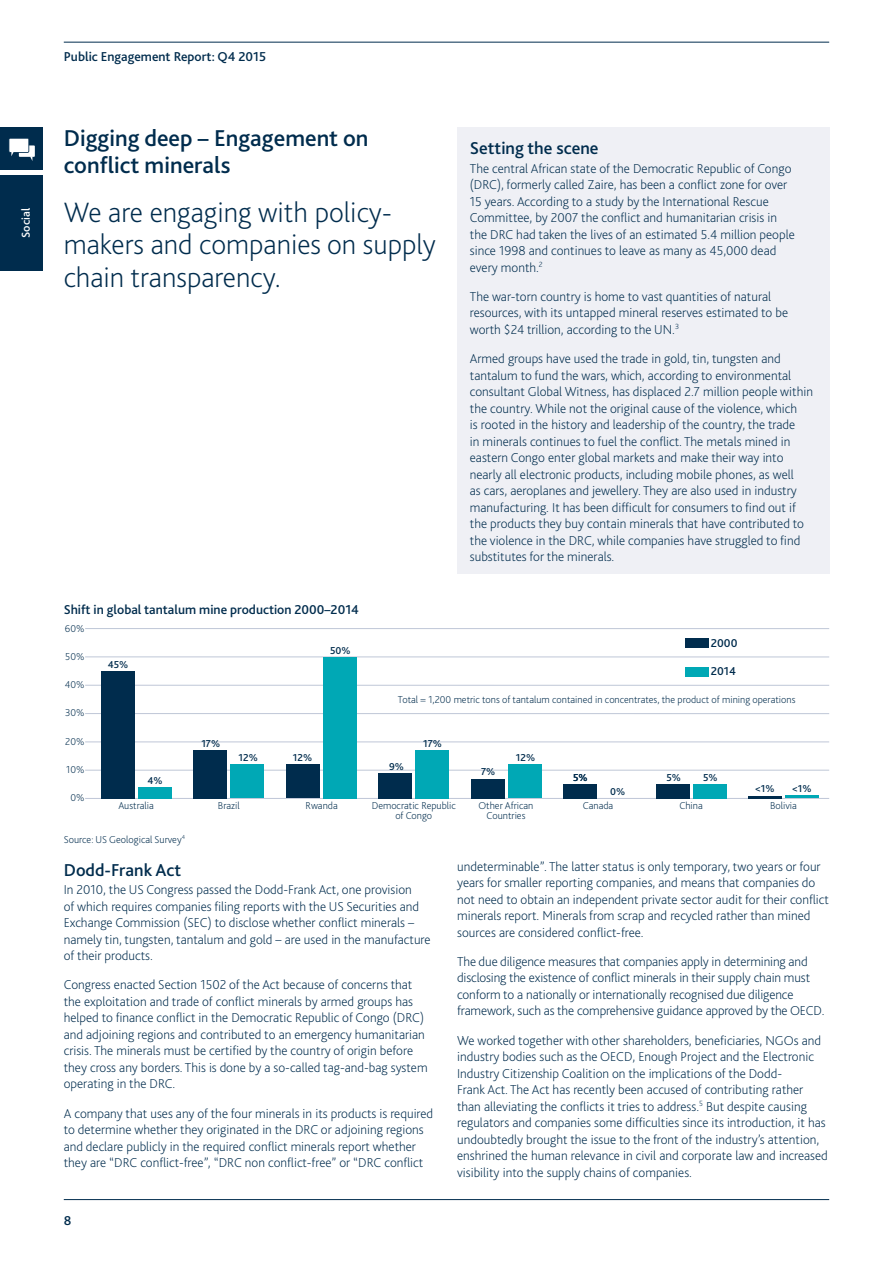
<style>
.page{position:relative;width:893px;height:1263px;background:#fff}
.page>*{position:absolute;margin:0;border:0;box-sizing:border-box;transform-origin:0 0}
.t1{font:200 29.25px/32.2px "Bliss 2";color:#002c4d}
.t2{font:500 24px/27px "Bliss 2";color:#002c4d}
.t3{font:500 18px "Bliss 2";color:#002c4d}
.t4{font:200 13.5px/16.5px "Bliss 2";color:#002c4d}
.t5{font:500 13.5px "Bliss 2";color:#002c4d}
.t6{font:500 12px "Bliss 2";color:#002c4d}
.t7{font:500 12px "Bliss 2";color:#fff}
.t8{font:200 10.5px/10.5px "Bliss 2";color:#002c4d;text-align:center}
.t9{font:500 10.5px "Bliss 2";color:#002c4d}
</style>
<div class="page">
<hr style="left:64px;top:1199px;width:765px;height:1px;background:#002c4d">
<hr style="left:64px;top:42px;width:765px;height:1px;background:#002c4d">
<div style="left:457px;top:128px;width:372px;height:446px;background:#eff0f5"></div>
<div style="left:0;top:175px;width:43px;height:96px;background:#002c4d"></div>
<div style="left:0;top:128px;width:43px;height:42px;background:#002c4d"></div>
<div style="left:19px;top:145px;width:16px;height:12px;background:#fff"></div>
<svg style="left:9px;top:138px;width:23px;height:22px"></svg>
<hr style="left:85px;top:770px;width:744px;height:1px;background:#bfc7d7">
<hr style="left:85px;top:741px;width:744px;height:1px;background:#bfc7d7">
<hr style="left:85px;top:628px;width:744px;height:1px;background:#bfc7d7">
<hr style="left:85px;top:713px;width:744px;height:1px;background:#bfc7d7">
<hr style="left:85px;top:685px;width:744px;height:1px;background:#bfc7d7">
<hr style="left:85px;top:656px;width:744px;height:1px;background:#bfc7d7">
<hr style="left:85px;top:798px;width:744px;height:1px;background:#bfc7d7">
<hr style="left:786px;top:795px;width:33px;height:3px;background:#00a8b5">
<hr style="left:748px;top:796px;width:33px;height:2px;background:#002c4d">
<div style="left:693px;top:784px;width:33px;height:14px;background:#00a8b5"></div>
<div style="left:656px;top:784px;width:33px;height:14px;background:#002c4d"></div>
<div style="left:685px;top:667px;width:23px;height:9px;background:#00a8b5"></div>
<div style="left:685px;top:638px;width:23px;height:10px;background:#002c4d"></div>
<div style="left:563px;top:784px;width:34px;height:14px;background:#002c4d"></div>
<div style="left:508px;top:764px;width:33px;height:34px;background:#00a8b5"></div>
<div style="left:471px;top:779px;width:33px;height:19px;background:#002c4d"></div>
<div style="left:416px;top:750px;width:33px;height:48px;background:#00a8b5"></div>
<div style="left:379px;top:773px;width:33px;height:25px;background:#002c4d"></div>
<div style="left:323px;top:657px;width:33px;height:141px;background:#00a8b5"></div>
<div style="left:286px;top:764px;width:33px;height:34px;background:#002c4d"></div>
<div style="left:231px;top:764px;width:33px;height:34px;background:#00a8b5"></div>
<div style="left:194px;top:750px;width:33px;height:48px;background:#002c4d"></div>
<div style="left:139px;top:787px;width:33px;height:11px;background:#00a8b5"></div>
<div style="left:101px;top:671px;width:33px;height:127px;background:#002c4d"></div>
<p class="t7" style="left:18px;top:238px;width:31px;rotate:-90deg">Social</p>
<p class="t5" style="left:64px;top:48px;width:204px">Public Engagement Report: Q4 2015</p>
<h2 class="t2" style="left:64px;top:124px;width:306px">Digging deep – Engagement on conflict minerals</h2>
<h1 class="t1" style="left:64px;top:196px;width:374px">We are engaging with policy&shy;makers and companies on supply chain transparency.</h1>
<p class="t5" style="left:64px;top:601px;width:297px">Shift in global tantalum mine production 2000–2014</p>
<h3 class="t3" style="left:470px;top:137px;width:130px">Setting the scene</h3>
<p class="t4" style="left:470px;top:160px;width:326px">The central African state of the Democratic Republic of Congo (DRC), formerly called Zaire, has been a conflict zone for over 15 years. According to a study by the International Rescue Committee, by 2007 the conflict and humanitarian crisis in the DRC had taken the lives of an estimated 5.4 million people since 1998 and continues to leave as many as 45,000 dead every month.<sup>2</sup></p>
<p class="t4" style="left:470px;top:288px;width:320px">The war-torn country is home to vast quantities of natural resources, with its untapped mineral reserves estimated to be worth $24 trillion, according to the UN.<sup>3</sup></p>
<p class="t4" style="left:470px;top:350px;width:345px">Armed groups have used the trade in gold, tin, tungsten and tantalum to fund the wars, which, according to environmental consultant Global Witness, has displaced 2.7 million people within the country. While not the original cause of the violence, which<br>is rooted in the history and leadership of the country, the trade<br>in minerals continues to fuel the conflict. The metals mined in eastern Congo enter global markets and make their way into nearly all electronic products, including mobile phones, as well<br>as cars, aeroplanes and jewellery. They are also used in industry manufacturing. It has been difficult for consumers to find out if the products they buy contain minerals that have contributed to the violence in the DRC, while companies have struggled to find substitutes for the minerals.</p>
<p class="t8" style="left:65px;top:623px;width:21px">60%</p>
<p class="t8" style="left:65px;top:651px;width:21px">50%</p>
<p class="t8" style="left:65px;top:679px;width:21px">40%</p>
<p class="t8" style="left:65px;top:707px;width:21px">30%</p>
<p class="t8" style="left:65px;top:736px;width:21px">20%</p>
<p class="t8" style="left:66px;top:764px;width:20px">10%</p>
<p class="t8" style="left:70px;top:792px;width:16px">0%</p>
<p class="t9" style="left:108px;top:658px;width:22px">45%</p>
<p class="t9" style="left:201px;top:737px;width:20px">17%</p>
<p class="t9" style="left:330px;top:644px;width:22px">50%</p>
<p class="t6" style="left:711px;top:636px;width:28px">2000</p>
<p class="t6" style="left:711px;top:664px;width:27px">2014</p>
<p class="t8" style="left:398px;top:695px;width:399px">Total = 1,200 metric tons of tantalum contained in concentrates, the product of mining operations</p>
<p class="t9" style="left:423px;top:737px;width:20px">17%</p>
<p class="t9" style="left:239px;top:751px;width:21px">12%</p>
<p class="t9" style="left:516px;top:751px;width:21px">12%</p>
<p class="t9" style="left:481px;top:765px;width:16px">7%</p>
<p class="t9" style="left:293px;top:751px;width:21px">12%</p>
<p class="t9" style="left:389px;top:760px;width:16px">9%</p>
<p class="t8" style="left:372px;top:800px;width:86px">Democratic Republic of Congo</p>
<p class="t9" style="left:147px;top:774px;width:17px">4%</p>
<p class="t9" style="left:573px;top:771px;width:16px">5%</p>
<p class="t9" style="left:666px;top:771px;width:16px">5%</p>
<p class="t9" style="left:703px;top:771px;width:16px">5%</p>
<p class="t9" style="left:755px;top:782px;width:21px">&lt;1%</p>
<p class="t9" style="left:792px;top:782px;width:21px">&lt;1%</p>
<p class="t9" style="left:610px;top:785px;width:17px">0%</p>
<p class="t8" style="left:118px;top:800px;width:37px">Australia</p>
<p class="t8" style="left:218px;top:800px;width:23px">Brazil</p>
<p class="t8" style="left:306px;top:800px;width:34px">Rwanda</p>
<p class="t8" style="left:478px;top:800px;width:56px">Other African<br>Countries</p>
<p class="t8" style="left:583px;top:800px;width:32px">Canada</p>
<p class="t8" style="left:679px;top:800px;width:25px">China</p>
<p class="t8" style="left:770px;top:800px;width:28px">Bolivia</p>
<p class="t8" style="left:64px;top:834px;width:123px">Source: US Geological Survey<sup>4</sup></p>
<h3 class="t3" style="left:64px;top:858px;width:119px">Dodd-Frank Act</h3>
<p class="t4" style="left:64px;top:881px;width:368px">In 2010, the US Congress passed the Dodd-Frank Act, one provision<br>of which requires companies filing reports with the US Securities and Exchange Commission (SEC) to disclose whether conflict minerals – namely tin, tungsten, tantalum and gold – are used in the manufacture of their products.</p>
<p class="t4" style="left:64px;top:977px;width:365px">Congress enacted Section 1502 of the Act because of concerns that the exploitation and trade of conflict minerals by armed groups has helped to finance conflict in the Democratic Republic of Congo (DRC) and adjoining regions and contributed to an emergency humanitarian crisis. The minerals must be certified by the country of origin before they cross any borders. This is done by a so-called tag-and-bag system operating in the DRC.</p>
<p class="t4" style="left:64px;top:1105px;width:371px">A company that uses any of the four minerals in its products is required to determine whether they originated in the DRC or adjoining regions and declare publicly in the required conflict minerals report whether they are “DRC conflict-free”, “DRC non conflict-free” or “DRC conflict</p>
<p class="t5" style="left:64px;top:1212px;width:9px">8</p>
<p class="t4" style="left:457px;top:858px;width:373px">undeterminable”. The latter status is only temporary, two years or four years for smaller reporting companies, and means that companies do not need to obtain an independent private sector audit for their conflict minerals report. Minerals from scrap and recycled rather than mined sources are considered conflict-free.</p>
<p class="t4" style="left:457px;top:953px;width:369px">The due diligence measures that companies apply in determining and disclosing the existence of conflict minerals in their supply chain must conform to a nationally or internationally recognised due diligence framework, such as the comprehensive guidance approved by the OECD.</p>
<p class="t4" style="left:457px;top:1032px;width:372px">We worked together with other shareholders, beneficiaries, NGOs and industry bodies such as the OECD, Enough Project and the Electronic Industry Citizenship Coalition on the implications of the Dodd-<br>Frank Act. The Act has recently been accused of contributing rather than alleviating the conflicts it tries to address.<sup>5</sup> But despite causing regulators and companies some difficulties since its introduction, it has undoubtedly brought the issue to the front of the industry’s attention, enshrined the human relevance in civil and corporate law and increased visibility into the supply chains of companies.</p>
</div>
